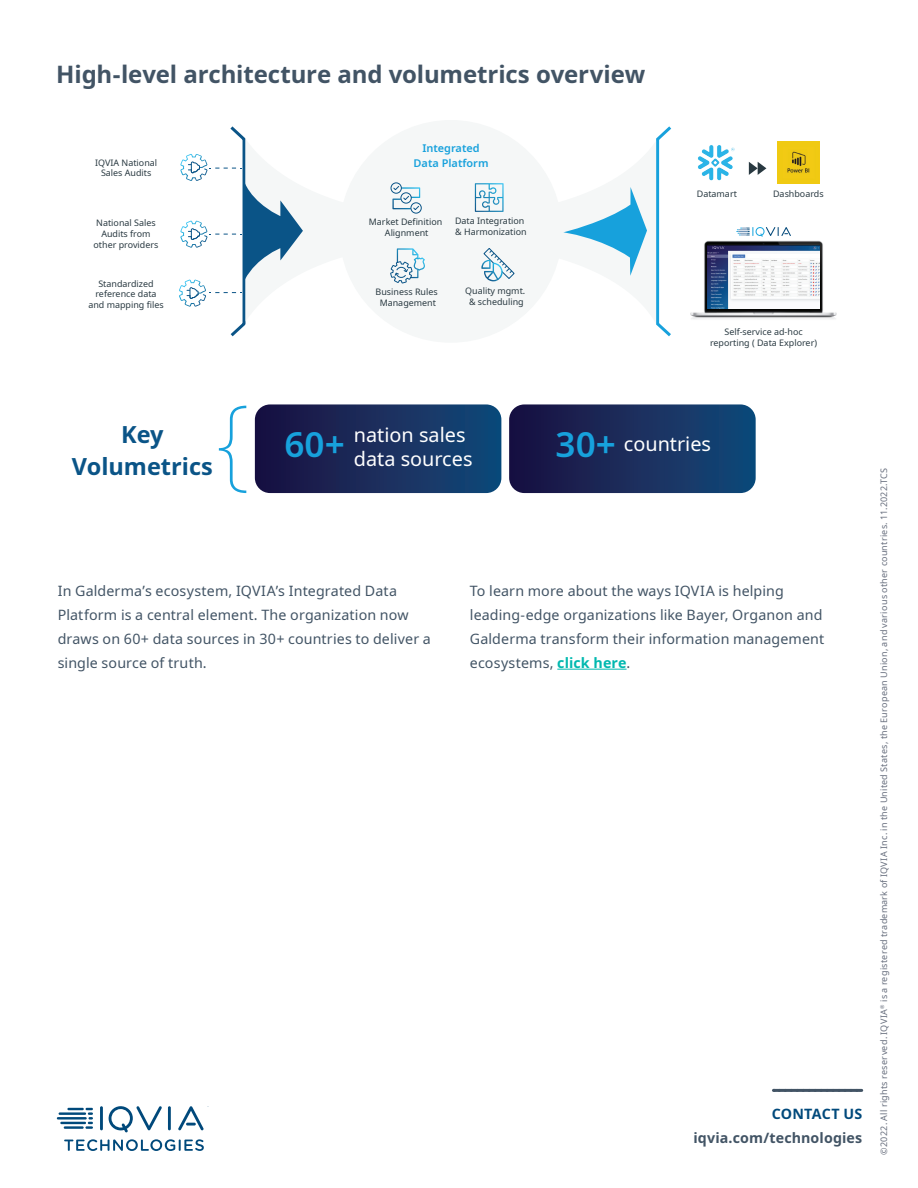
<style>
.page{position:relative;width:918px;height:1188px;background:#fff}
.page>*{position:absolute;margin:0;border:0;box-sizing:border-box;transform-origin:0 0}
.t1{font:700 24px "Noto Sans";letter-spacing:-.005em;color:#425465}
.t2{font:700 23.55px/32.2px "Noto Sans";color:#0a5487;text-align:center}
.t3{font:19.8px/23.9px "Noto Sans";color:#fff}
.t4{font:14.25px/24px "Noto Sans";letter-spacing:.01em;color:#425465}
.t5{font:700 14.25px "Noto Sans";letter-spacing:.01em;color:#425465}
.t6{font:700 14.25px "Noto Sans";letter-spacing:.01em;color:#00497b}
.t7{font:600 10.95px/15.1px "Noto Sans";color:#17a1dc;text-align:center}
.t8{font:9px/10.6px "Noto Sans";color:#293941;text-align:center}
.t9{font:9px "Noto Sans";letter-spacing:.025em;color:#686f7e}
.s1{font-weight:600;font-size:35.1px;color:#17a1dc}
.s2{font-weight:700;color:#00b8af}
</style>
<div class="page">
<svg style="left:773px;top:1089px;width:89px;height:3px"></svg>
<svg style="left:57px;top:1106px;width:147px;height:45px"></svg>
<svg style="left:656px;top:126px;width:16px;height:211px"></svg>
<svg style="left:563px;top:187px;width:84px;height:89px"></svg>
<div style="left:339px;top:120px;width:223px;height:223px;background:#f5f7f7;border-radius:50%"></div>
<img style="left:698px;top:145px;width:37px;height:36px">
<img style="left:778px;top:142px;width:41px;height:41px">
<img style="left:690px;top:240px;width:147px;height:79px">
<img style="left:708px;top:246px;width:112px;height:63px">
<div style="left:391px;top:182px;width:11px;height:12px;border:1px solid #0a5487;border-radius:50%"></div>
<div style="left:410px;top:202px;width:12px;height:12px;border:1px solid #0a5487;border-radius:50%"></div>
<svg style="left:392px;top:185px;width:28px;height:26px"></svg>
<svg style="left:749px;top:162px;width:17px;height:13px"></svg>
<svg style="left:255px;top:404px;width:246px;height:89px;background:#1a2f5e"></svg>
<svg style="left:509px;top:404px;width:247px;height:89px;background:#1b305f"></svg>
<svg style="left:219px;top:406px;width:27px;height:87px"></svg>
<svg style="left:736px;top:227px;width:55px;height:10px"></svg>
<svg style="left:390px;top:248px;width:35px;height:36px"></svg>
<svg style="left:481px;top:248px;width:34px;height:33px"></svg>
<svg style="left:475px;top:183px;width:29px;height:29px"></svg>
<svg style="left:179px;top:126px;width:124px;height:211px"></svg>
<hr style="left:557px;top:669px;width:70px;height:1px;background:#00b8af">
<h1 class="t1" style="left:56px;top:57px;width:591px">High-level architecture and volumetrics overview</h1>
<p class="t8" style="left:95px;top:157px;width:63px">IQVIA National<br>Sales Audits</p>
<p class="t8" style="left:94px;top:218px;width:66px">National Sales<br>Audits from other providers</p>
<p class="t8" style="left:88px;top:278px;width:77px">Standardized reference data and mapping files</p>
<p class="t7" style="left:414px;top:141px;width:76px">Integrated<br>Data Platform</p>
<p class="t8" style="left:369px;top:217px;width:75px">Market Definition<br>Alignment</p>
<p class="t8" style="left:455px;top:216px;width:73px;text-align:left">Data Integration &amp; Harmonization</p>
<p class="t8" style="left:376px;top:287px;width:64px">Business Rules<br>Management</p>
<p class="t8" style="left:465px;top:286px;width:62px">Quality mgmt. &amp; scheduling</p>
<p class="t8" style="left:697px;top:188px;width:42px">Datamart</p>
<p class="t8" style="left:773px;top:188px;width:52px">Dashboards</p>
<p class="t8" style="left:710px;top:327px;width:108px">Self-service ad-hoc reporting ( Data Explorer)</p>
<h2 class="t2" style="left:72px;top:419px;width:142px">Key<br>Volumetrics</h2>
<h3 class="t3" style="left:354px;top:423px;width:120px;text-indent:-69px"><span class="s1">60+</span> nation sales data sources</h3>
<h3 class="t3" style="left:556px;top:432px;width:157px"><span class="s1">30+</span> countries</h3>
<p class="t4" style="left:58px;top:579px;width:375px">In Galderma’s ecosystem, IQVIA’s Integrated Data Platform is a central element. The organization now draws on 60+ data sources in 30+ countries to deliver a single source of truth.</p>
<p class="t4" style="left:470px;top:579px;width:356px">To learn more about the ways IQVIA is helping leading-edge organizations like Bayer, Organon and Galderma transform their information management ecosystems, <span class="s2">click here</span>.</p>
<p class="t6" style="left:772px;top:1104px;width:92px">CONTACT US</p>
<p class="t5" style="left:693px;top:1128px;width:170px">iqvia.com/technologies</p>
<p class="t9" style="left:878px;top:1155px;width:688px;rotate:-90deg">©2022. All rights reserved. IQVIA<sup>®</sup> is a registered trademark of IQVIA Inc. in the United States, the European Union, and various other countries. 11.2022.TCS</p>
</div>
